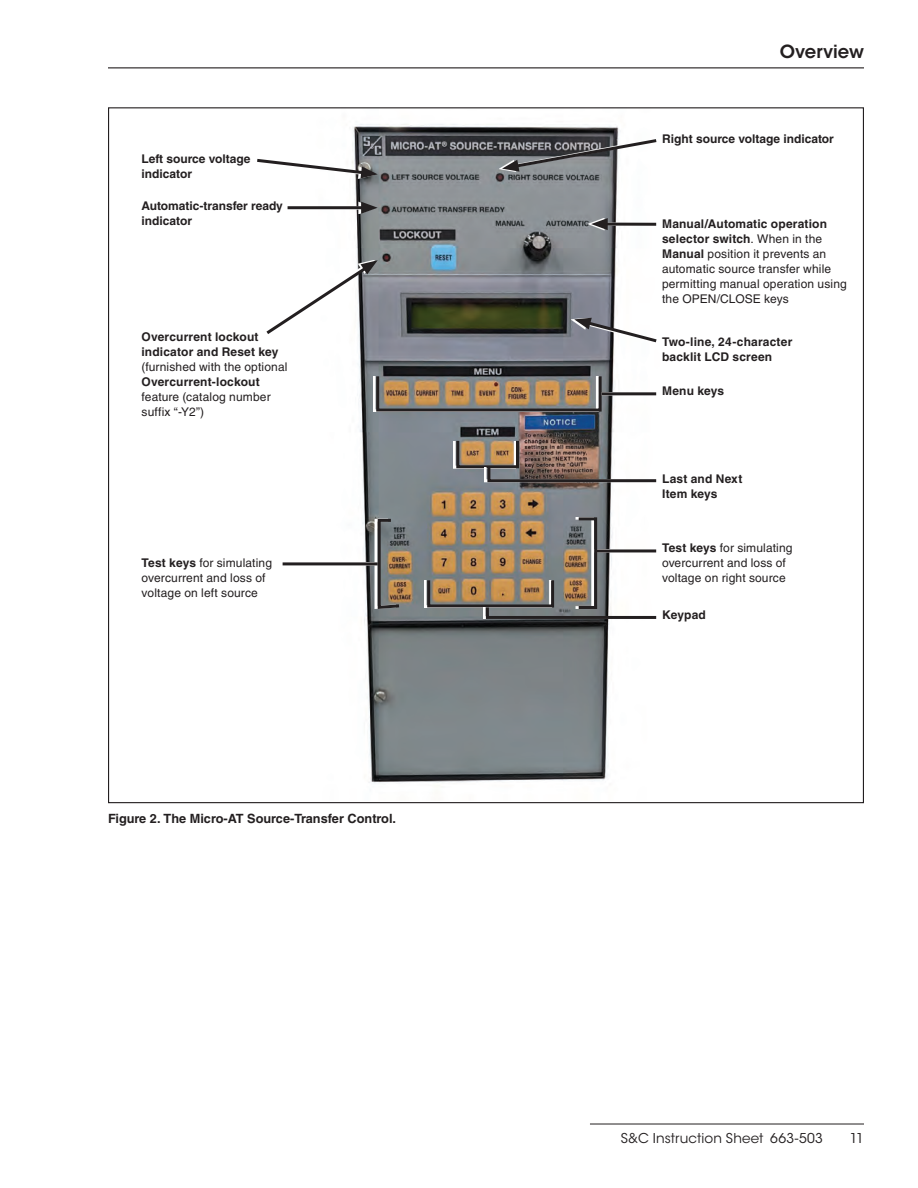
<style>
.page{position:relative;width:918px;height:1188px;background:#fff}
.page>*{position:absolute;margin:0;border:0;box-sizing:border-box;transform-origin:0 0}
.t1{font:600 18px "ITC Avant Garde Std";letter-spacing:-.005em;color:#231f20}
.t2{font:13.5px "ITC Avant Garde Std";letter-spacing:.01em;color:#231f20}
.t3{font:700 12.75px "Helvetica LT Std";color:#231f20}
.t4{font:12px/15px "Helvetica LT Std";letter-spacing:.01em;color:#231f20}
.t5{font:700 12px/15px "Helvetica LT Std";letter-spacing:.005em;color:#231f20}
.s1{font-weight:700}
</style>
<div class="page">
<hr style="left:108px;top:67px;width:756px;height:1px;background:#231f20">
<hr style="left:590px;top:1124px;width:274px;height:1px;background:#231f20">
<img style="left:282px;top:124px;width:375px;height:659px">
<hr style="left:596px;top:549px;width:60px;height:3px;background:#231f20">
<svg style="left:257px;top:157px;width:121px;height:21px"></svg>
<svg style="left:266px;top:260px;width:112px;height:77px"></svg>
<svg style="left:502px;top:137px;width:155px;height:35px"></svg>
<svg style="left:588px;top:218px;width:65px;height:12px"></svg>
<hr style="left:602px;top:223px;width:54px;height:3px;background:#231f20">
<svg style="left:591px;top:218px;width:17px;height:12px"></svg>
<svg style="left:571px;top:318px;width:3px;height:24px"></svg>
<svg style="left:574px;top:318px;width:83px;height:27px"></svg>
<div style="left:375px;top:519px;width:21px;height:90px;background:#fff"></div>
<svg style="left:376px;top:517px;width:26px;height:94px;background:#7d756a"></svg>
<hr style="left:280px;top:562px;width:95px;height:3px;background:#fff">
<hr style="left:283px;top:562px;width:95px;height:3px;background:#231f20">
<svg style="left:284px;top:202px;width:77px;height:12px"></svg>
<hr style="left:288px;top:206px;width:79px;height:3px;background:#231f20">
<svg style="left:361px;top:202px;width:17px;height:12px"></svg>
<hr style="left:602px;top:392px;width:54px;height:3px;background:#231f20">
<svg style="left:373px;top:376px;width:225px;height:36px;background:#a98b68"></svg>
<div style="left:376px;top:375px;width:226px;height:37px;border:3px solid #231f20"></div>
<div style="left:453px;top:441px;width:63px;height:27px;background:#fff"></div>
<svg style="left:455px;top:438px;width:202px;height:46px"></svg>
<svg style="left:426px;top:577px;width:231px;height:43px"></svg>
<svg style="left:576px;top:517px;width:17px;height:92px"></svg>
<div style="left:577px;top:517px;width:20px;height:92px;border:3px solid #231f20"></div>
<p class="t5" style="left:142px;top:151px;width:111px">Left source voltage indicator</p>
<p class="t5" style="left:142px;top:198px;width:143px">Automatic-transfer ready indicator</p>
<p class="t5" style="left:142px;top:330px;width:138px">Overcurrent lockout indicator and Reset key</p>
<p class="t4" style="left:142px;top:360px;width:147px">(furnished with the optional</p>
<p class="t5" style="left:142px;top:375px;width:120px">Overcurrent-lockout</p>
<p class="t4" style="left:142px;top:390px;width:131px">feature (catalog number suffix “-Y2”)</p>
<p class="t4" style="left:142px;top:555px;width:132px"><span class="s1">Test keys</span> for simulating overcurrent and loss of voltage on left source</p>
<p class="t3" style="left:108px;top:810px;width:288px">Figure 2. The Micro-AT Source-Transfer Control.</p>
<h1 class="t1" style="left:780px;top:40px;width:86px">Overview</h1>
<p class="t5" style="left:662px;top:131px;width:173px">Right source voltage indicator</p>
<p class="t4" style="left:662px;top:216px;width:186px"><span class="s1">Manual/Automatic operation selector switch</span>. When in the<br><span class="s1">Manual</span> position it prevents an automatic source transfer while permitting manual operation using the OPEN/CLOSE keys</p>
<p class="t5" style="left:662px;top:335px;width:132px">Two-line, 24-character backlit LCD screen</p>
<p class="t5" style="left:662px;top:384px;width:64px">Menu keys</p>
<p class="t5" style="left:662px;top:471px;width:82px">Last and Next<br>Item keys</p>
<p class="t4" style="left:662px;top:540px;width:132px"><span class="s1">Test keys</span> for simulating overcurrent and loss of voltage on right source</p>
<p class="t5" style="left:662px;top:607px;width:45px">Keypad</p>
<p class="t2" style="left:621px;top:1130px;width:204px">S&amp;C Instruction Sheet 663-503</p>
<p class="t2" style="left:850px;top:1130px;width:16px">11</p>
</div>
